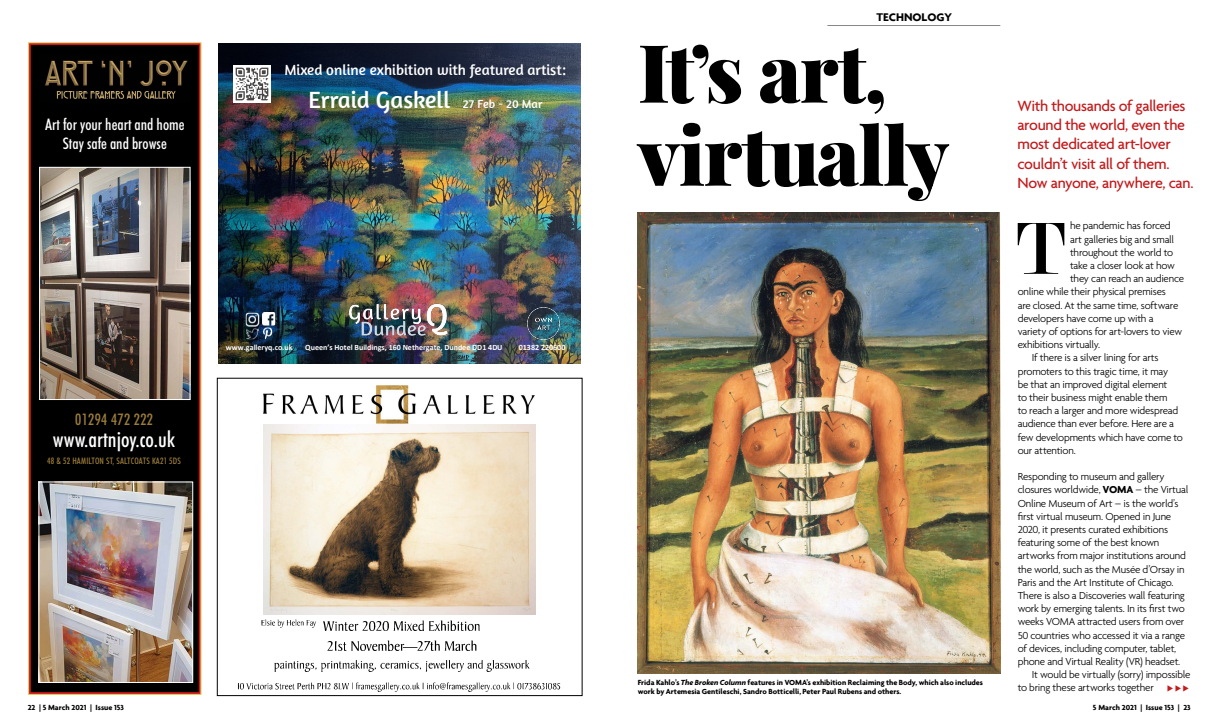
<style>
.page{position:relative;width:1219px;height:723px;background:#fff}
.page>*{position:absolute;margin:0;border:0;box-sizing:border-box;transform-origin:0 0}
.t1{font:900 80.6px/83px "Playfair Display";letter-spacing:-.015em;color:#000}
.t2{font:24.1px "Amaranth";color:#fff}
.t3{font:500 condensed 22px "Futura BT";color:#fff}
.t4{font:500 16px/19.2px "Agenda";letter-spacing:-.025em;color:#c41a1c}
.t5{font:500 condensed 16px/19.2px "Futura BT";color:#fff;text-align:center}
.t6{font:500 condensed 16px "Futura BT";letter-spacing:.02em;color:#9b7d38}
.t7{font:15px "Amaranth";color:#fff}
.t8{font:700 12px "Agenda";color:#000}
.t9{font:300 11px "Agenda";letter-spacing:-.025em;color:#000}
.t10{font:500 condensed 9px "Futura BT";letter-spacing:.02em;color:#9b7d38}
.t11{font:700 8.1px "Calibri";color:#fff}
.t12{font:700 8px/9.6px "Agenda";letter-spacing:-.005em;color:#000}
.s1{font-size:12px}
.s2{font-style:italic}
.s3{font-weight:700}
</style>
<div class="page">
<img style="left:638px;top:213px;width:363px;height:461px">
<hr style="left:827px;top:25px;width:173px;height:1px;background:#878787">
<svg style="left:1018px;top:223px;width:46px;height:51px"></svg>
<div style="left:30px;top:44px;width:170px;height:649px;background:#000"></div>
<div style="left:29px;top:43px;width:172px;height:651px;border:2px solid #ce171c"></div>
<div style="left:28px;top:43px;width:173px;height:651px;border:1px solid #dec85a"></div>
<img style="left:41px;top:169px;width:148px;height:229px">
<div style="left:39px;top:167px;width:152px;height:233px;border:1px solid #fff"></div>
<img style="left:40px;top:483px;width:151px;height:198px">
<div style="left:38px;top:481px;width:155px;height:202px;border:1px solid #fff"></div>
<img style="left:45px;top:60px;width:143px;height:40px">
<img style="left:218px;top:43px;width:362px;height:321px">
<img style="left:527px;top:306px;width:34px;height:34px">
<img style="left:347px;top:303px;width:104px;height:33px">
<img style="left:245px;top:313px;width:30px;height:26px">
<img style="left:234px;top:65px;width:37px;height:37px">
<img style="left:263px;top:386px;width:273px;height:229px">
<img style="left:262px;top:619px;width:54px;height:8px">
<img style="left:324px;top:620px;width:156px;height:11px">
<img style="left:327px;top:640px;width:76px;height:11px">
<img style="left:403px;top:640px;width:74px;height:11px">
<img style="left:417px;top:640px;width:20px;height:11px">
<img style="left:275px;top:660px;width:255px;height:12px">
<img style="left:238px;top:682px;width:323px;height:9px">
<div style="left:217px;top:378px;width:365px;height:318px;border:1px solid #000"></div>
<h3 class="t5" style="left:45px;top:114px;width:141px">Art for your heart and home<br>Stay safe and browse</h3>
<h3 class="t7" style="left:285px;top:61px;width:283px">Mixed online exhibition with featured artist:</h3>
<h2 class="t2" style="left:309px;top:86px;width:235px">Erraid Gaskell <span class="s1">27 Feb - 20 Mar</span></h2>
<h3 class="t6" style="left:75px;top:409px;width:79px">01294 472 222</h3>
<h3 class="t3" style="left:53px;top:426px;width:124px">www.artnjoy.co.uk</h3>
<p class="t10" style="left:47px;top:455px;width:135px">48 &amp; 52 HAMILTON ST, SALTCOATS KA21 5DS</p>
<p class="t11" style="left:226px;top:341px;width:68px">www.galleryq.co.uk</p>
<p class="t11" style="left:305px;top:341px;width:199px">Queen’s Hotel Buildings, 160 Nethergate, Dundee DD1 4DU</p>
<p class="t11" style="left:519px;top:341px;width:48px">01382 220600</p>
<p class="t8" style="left:876px;top:10px;width:77px">TECHNOLOGY</p>
<h1 class="t1" style="left:638px;top:24px;width:313px">It’s art, virtually</h1>
<p class="t12" style="left:638px;top:677px;width:347px">Frida Kahlo’s <span class="s2">The Broken Column</span> features in VOMA’s exhibition Reclaiming the Body, which also includes work by Artemesia Gentileschi, Sandro Botticelli, Peter Paul Rubens and others.</p>
<h3 class="t4" style="left:1017px;top:96px;width:178px">With thousands of galleries around the world, even the most dedicated art-lover couldn’t visit all of them.<br>Now anyone, anywhere, can.</h3>
<p class="t9" style="left:1070px;top:219px;width:102px">he pandemic has forced</p>
<p class="t9" style="left:1070px;top:232px;width:106px">art galleries big and small</p>
<p class="t9" style="left:1070px;top:246px;width:105px">throughout the world to</p>
<p class="t9" style="left:1070px;top:259px;width:106px">take a closer look at how</p>
<p class="t9" style="left:1070px;top:272px;width:115px">they can reach an audience</p>
<p class="t9" style="left:1018px;top:285px;width:150px">online while their physical premises</p>
<p class="t9" style="left:1018px;top:298px;width:162px">are closed. At the same time, software</p>
<p class="t9" style="left:1018px;top:312px;width:137px">developers have come up with a</p>
<p class="t9" style="left:1018px;top:325px;width:166px">variety of options for art-lovers to view</p>
<p class="t9" style="left:1018px;top:338px;width:84px">exhibitions virtually.</p>
<p class="t9" style="left:1032px;top:351px;width:128px">If there is a silver lining for arts</p>
<p class="t9" style="left:1018px;top:364px;width:152px">promoters to this tragic time, it may</p>
<p class="t9" style="left:1018px;top:378px;width:151px">be that an improved digital element</p>
<p class="t9" style="left:1018px;top:391px;width:151px">to their business might enable them</p>
<p class="t9" style="left:1018px;top:404px;width:162px">to reach a larger and more widespread</p>
<p class="t9" style="left:1018px;top:417px;width:158px">audience than ever before. Here are a</p>
<p class="t9" style="left:1018px;top:430px;width:167px">few developments which have come to</p>
<p class="t9" style="left:1018px;top:444px;width:60px">our attention.</p>
<p class="t9" style="left:1018px;top:470px;width:148px">Responding to museum and gallery</p>
<p class="t9" style="left:1018px;top:483px;width:172px">closures worldwide, <span class="s3">VOMA</span> – the Virtual</p>
<p class="t9" style="left:1018px;top:496px;width:162px">Online Museum of Art – is the world’s</p>
<p class="t9" style="left:1018px;top:510px;width:155px">first virtual museum. Opened in June</p>
<p class="t9" style="left:1018px;top:523px;width:152px">2020, it presents curated exhibitions</p>
<p class="t9" style="left:1018px;top:536px;width:143px">featuring some of the best known</p>
<p class="t9" style="left:1018px;top:549px;width:170px">artworks from major institutions around</p>
<p class="t9" style="left:1018px;top:562px;width:168px">the world, such as the Musée d’Orsay in</p>
<p class="t9" style="left:1018px;top:576px;width:157px">Paris and the Art Institute of Chicago.</p>
<p class="t9" style="left:1018px;top:589px;width:169px">There is also a Discoveries wall featuring</p>
<p class="t9" style="left:1018px;top:602px;width:169px">work by emerging talents. In its first two</p>
<p class="t9" style="left:1018px;top:615px;width:168px">weeks VOMA attracted users from over</p>
<p class="t9" style="left:1018px;top:628px;width:169px">50 countries who accessed it via a range</p>
<p class="t9" style="left:1018px;top:642px;width:160px">of devices, including computer, tablet,</p>
<p class="t9" style="left:1018px;top:655px;width:164px">phone and Virtual Reality (VR) headset.</p>
<p class="t9" style="left:1032px;top:668px;width:160px">It would be virtually (sorry) impossible</p>
<p class="t9" style="left:1018px;top:681px;width:138px">to bring these artworks together</p>
<p class="t12" style="left:28px;top:702px;width:98px">22 | 5 March 2021 | Issue 153</p>
<p class="t12" style="left:1093px;top:702px;width:99px">5 March 2021 | Issue 153 | 23</p>
</div>
